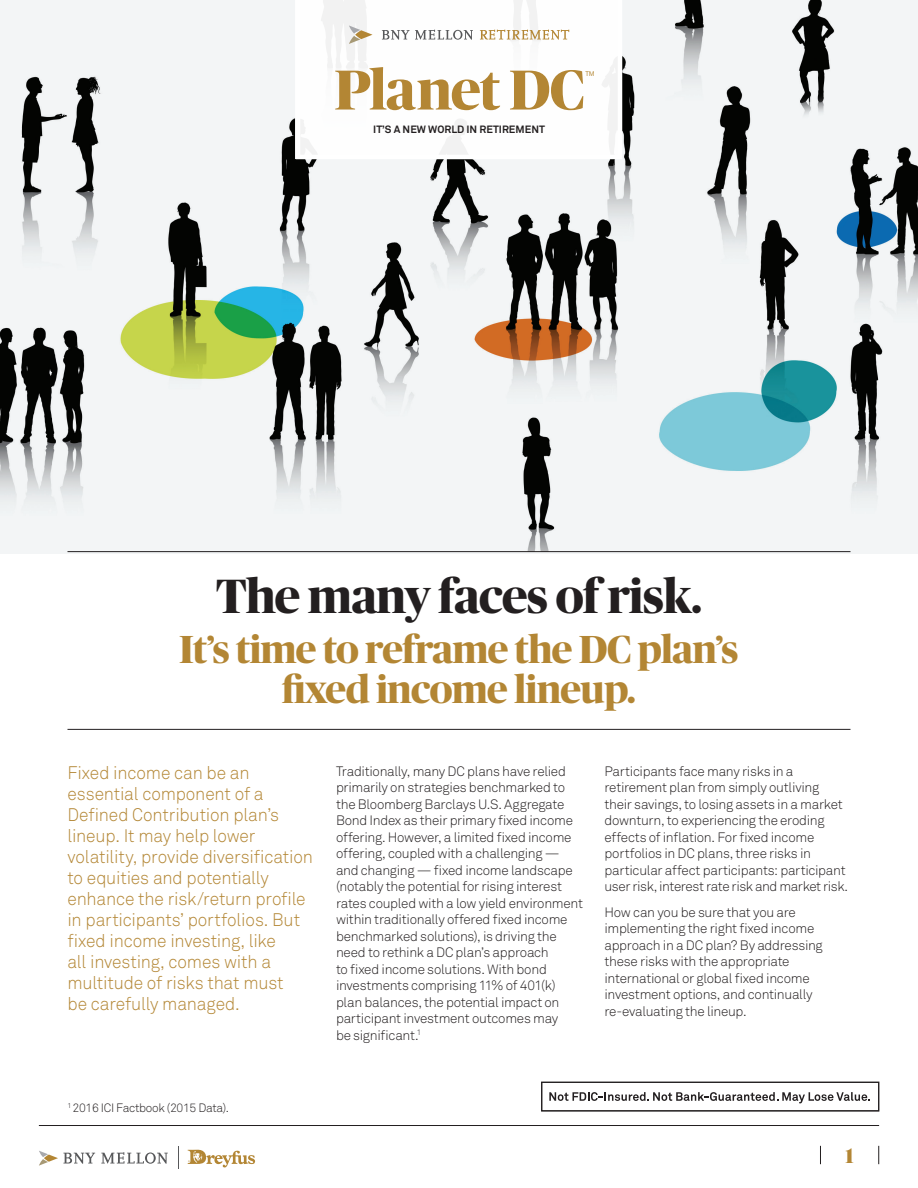
<style>
.page{position:relative;width:918px;height:1188px;background:#fff}
.page>*{position:absolute;margin:0;border:0;box-sizing:border-box;transform-origin:0 0}
.t1{font:700 56.1px "Publico Banner";letter-spacing:-.01em;color:#b38634}
.t2{font:700 48px "Publico Banner";letter-spacing:-.01em;color:#231f20}
.t3{font:700 39px/40.5px "Publico Banner";letter-spacing:-.01em;color:#b38634;text-align:center}
.t4{font:700 21px "Publico Banner";color:#b38634}
.Callout{font:18px/21px "Akkurat Light Pro";letter-spacing:-.01em;color:#b38634}
.Body_Copy_9_11{font:13.5px/16.5px "Akkurat Light Pro";letter-spacing:-.02em;color:#231f20}
.t5{font:12px "Akkurat Light Pro";letter-spacing:-.025em;color:#231f20}
.t6{font:700 10.5px "Akkurat Pro";color:#231f20}
.t7{font:6.6px "Akkurat Pro";color:#b38634}
</style>
<div class="page">
<img style="left:0;top:0;width:918px;height:552px">
<hr style="left:68px;top:729px;width:782px;height:1px;background:#231f20">
<hr style="left:68px;top:551px;width:782px;height:1px;background:#231f20">
<div style="left:541px;top:1082px;width:338px;height:29px;border:1px solid #231f20"></div>
<svg style="left:549px;top:1092px;width:321px;height:11px"></svg>
<svg style="left:820px;top:1146px;width:1px;height:18px"></svg>
<svg style="left:878px;top:1146px;width:1px;height:18px"></svg>
<hr style="left:39px;top:1125px;width:840px;height:1px;background:#231f20">
<svg style="left:188px;top:1150px;width:67px;height:18px"></svg>
<svg style="left:39px;top:1151px;width:129px;height:15px"></svg>
<svg style="left:178px;top:1146px;width:1px;height:22px"></svg>
<svg style="left:294px;top:0;width:330px;height:161px"></svg>
<svg style="left:382px;top:30px;width:91px;height:10px"></svg>
<svg style="left:349px;top:25px;width:24px;height:19px"></svg>
<svg style="left:480px;top:30px;width:89px;height:10px"></svg>
<p class="t1" style="left:335px;top:50px;width:251px">Planet DC</p>
<p class="t7" style="left:585px;top:70px;width:11px">TM</p>
<p class="t6" style="left:373px;top:122px;width:173px">IT’S A NEW WORLD IN RETIREMENT</p>
<p class="t2" style="left:216px;top:562px;width:487px">The many faces of risk.</p>
<p class="t3" style="left:180px;top:627px;width:560px">It’s time to reframe the DC plan’s fixed income lineup.</p>
<p class="Callout" style="left:68px;top:763px;width:247px">Fixed income can be an essential component of a<br>Defined Contribution plan’s lineup. It may help lower volatility, provide diversification to equities and potentially enhance the risk/return profile in participants’ portfolios. But fixed income investing, like<br>all investing, comes with a multitude of risks that must<br>be carefully managed.</p>
<p class="t5" style="left:68px;top:1100px;width:163px"><sup>1</sup> 2016 ICI Factbook (2015 Data).</p>
<p class="Body_Copy_9_11" style="left:336px;top:763px;width:249px">Traditionally, many DC plans have relied primarily on strategies benchmarked to the Bloomberg Barclays U.S. Aggregate Bond Index as their primary fixed income offering. However, a limited fixed income offering, coupled with a challenging — and changing — fixed income landscape (notably the potential for rising interest rates coupled with a low yield environment within traditionally offered fixed income benchmarked solutions), is driving the need to rethink a DC plan’s approach<br>to fixed income solutions. With bond investments comprising 11% of 401(k) plan balances, the potential impact on participant investment outcomes may<br>be significant.<sup>1</sup></p>
<p class="Body_Copy_9_11" style="left:604px;top:763px;width:245px">Participants face many risks in a retirement plan from simply outliving their savings, to losing assets in a market downturn, to experiencing the eroding effects of inflation. For fixed income portfolios in DC plans, three risks in particular affect participants: participant user risk, interest rate risk and market risk.</p>
<p class="Body_Copy_9_11" style="left:604px;top:904px;width:220px">How can you be sure that you are implementing the right fixed income approach in a DC plan? By addressing these risks with the appropriate international or global fixed income investment options, and continually re-evaluating the lineup.</p>
<p class="t4" style="left:846px;top:1140px;width:10px">1</p>
</div>
